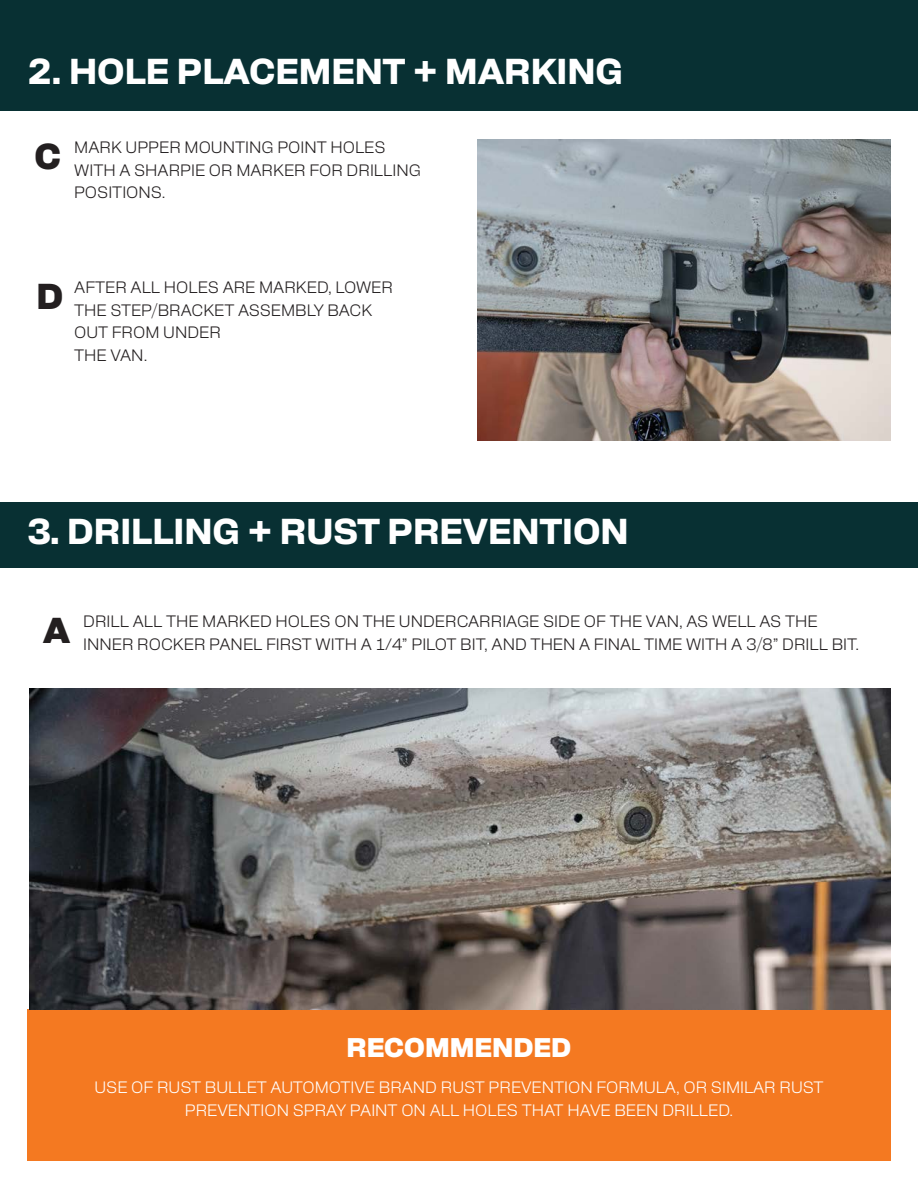
<style>
.page{position:relative;width:918px;height:1188px;background:#fff}
.page>*{position:absolute;margin:0;border:0;box-sizing:border-box;transform-origin:0 0}
.t1{font:800 36px "Alfabet";color:#fff}
.t2{font:900 27px "Alfabet";color:#fff}
.t3{font:300 16.5px/22.5px "Alfabet";color:#231f20}
.t4{font:300 16.5px/22.5px "Alfabet";color:#fff;text-align:center}
.s1{font-weight:900;font-size:36px}
</style>
<div class="page">
<div style="left:27px;top:1009px;width:864px;height:152px;background:#f47921"></div>
<div style="left:0;top:0;width:918px;height:111px;background:#083033"></div>
<img style="left:477px;top:140px;width:414px;height:300px">
<div style="left:0;top:502px;width:918px;height:66px;background:#083033"></div>
<img style="left:29px;top:688px;width:862px;height:321px">
<h1 class="t1" style="left:28px;top:45px;width:597px">2. HOLE PLACEMENT + MARKING</h1>
<p class="t3" style="left:74px;top:135px;width:348px;text-indent:-40px"><span class="s1">C</span> MARK UPPER MOUNTING POINT HOLES<br>WITH A SHARPIE OR MARKER FOR DRILLING<br>POSITIONS.</p>
<p class="t3" style="left:74px;top:275px;width:320px;text-indent:-38px"><span class="s1">D</span> AFTER ALL HOLES ARE MARKED, LOWER<br>THE STEP/BRACKET ASSEMBLY BACK<br>OUT FROM UNDER<br>THE VAN.</p>
<h1 class="t1" style="left:27px;top:505px;width:603px">3. DRILLING + RUST PREVENTION</h1>
<p class="t3" style="left:83px;top:609px;width:778px;text-indent:-40px"><span class="s1">A</span> DRILL ALL THE MARKED HOLES ON THE UNDERCARRIAGE SIDE OF THE VAN, AS WELL AS THE<br>INNER ROCKER PANEL FIRST WITH A 1⁄4” PILOT BIT, AND THEN A FINAL TIME WITH A 3/8” DRILL BIT.</p>
<h2 class="t2" style="left:347px;top:1028px;width:226px">RECOMMENDED</h2>
<p class="t4" style="left:94px;top:1075px;width:731px">USE OF RUST BULLET AUTOMOTIVE BRAND RUST PREVENTION FORMULA, OR SIMILAR RUST<br>PREVENTION SPRAY PAINT ON ALL HOLES THAT HAVE BEEN DRILLED.</p>
</div>
